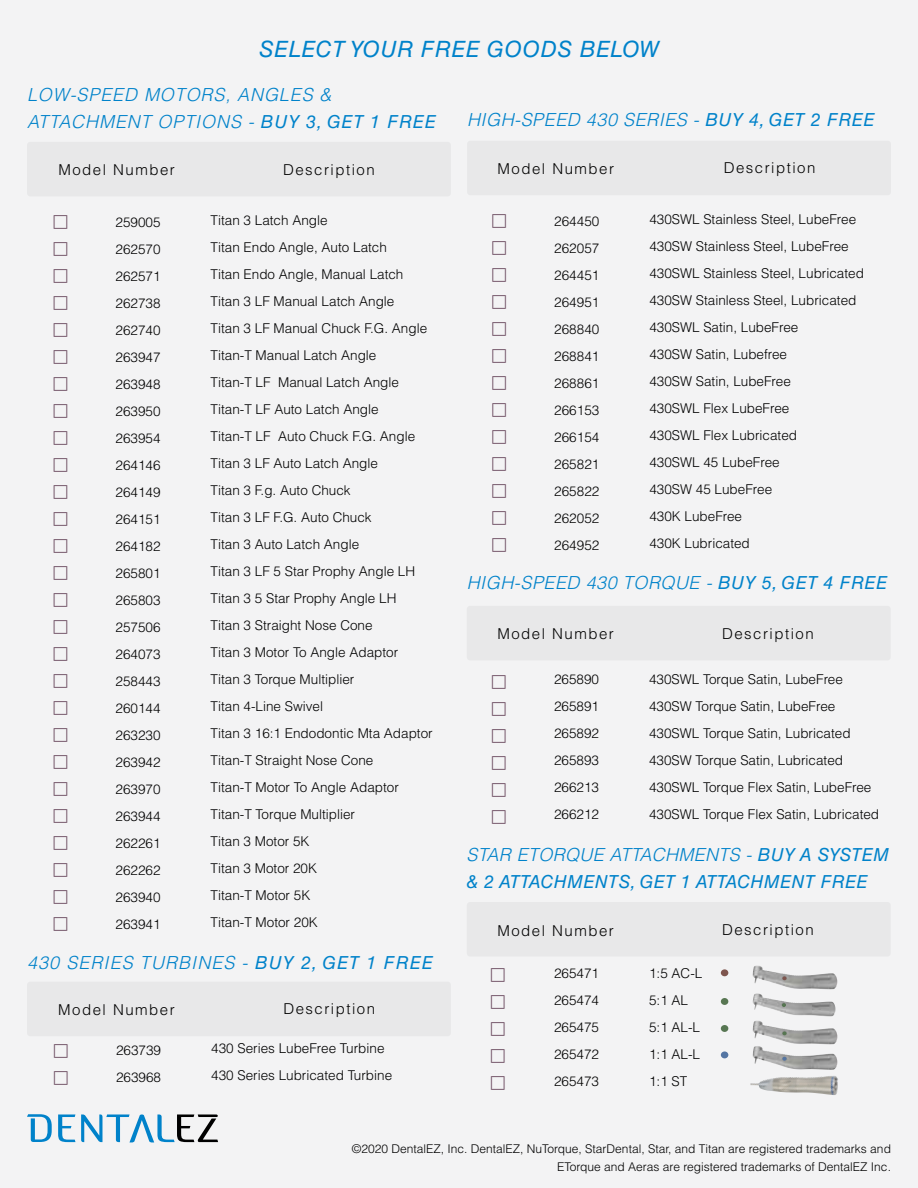
<style>
.page{position:relative;width:918px;height:1188px;background:#f3f3f4}
.page>*{position:absolute;margin:0;border:0;box-sizing:border-box;transform-origin:0 0}
.t1{font:italic 22.5px "Helvetica LT Std";letter-spacing:.02em;color:#0082ca}
.t2{font:italic 300 18px/27px "Helvetica LT Std";letter-spacing:.05em;color:#0082ca}
.t3{font:italic 300 18px "Helvetica LT Std";letter-spacing:.03em;color:#0082ca}
.t4{font:italic 18px/27px "Helvetica LT Std";letter-spacing:.02em;color:#0082ca}
.t5{font:300 15px "Helvetica LT Std";letter-spacing:.1em;color:#000}
.t6{font:300 13.5px/27px "Helvetica LT Std";color:#000}
.t7{font:300 12px/18px "Helvetica LT Std";color:#000;text-align:right}
.s1{font-weight:400}
.s2{font-weight:300}
</style>
<div class="page">
<div style="left:27px;top:142px;width:424px;height:54px;background:#e8e8e9;border-radius:3px"></div>
<div style="left:467px;top:606px;width:424px;height:54px;background:#e8e8e9;border-radius:3px"></div>
<div style="left:467px;top:902px;width:424px;height:55px;background:#e8e8e9;border-radius:3px"></div>
<div style="left:467px;top:141px;width:424px;height:54px;background:#e8e8e9;border-radius:3px"></div>
<div style="left:27px;top:982px;width:424px;height:54px;background:#e8e8e9;border-radius:3px"></div>
<svg style="left:58px;top:1114px;width:17px;height:28px"></svg>
<svg style="left:27px;top:1114px;width:25px;height:28px"></svg>
<svg style="left:81px;top:1114px;width:137px;height:28px"></svg>
<img style="left:750px;top:1076px;width:88px;height:19px">
<img style="left:753px;top:966px;width:84px;height:23px">
<svg style="left:782px;top:976px;width:5px;height:4px"></svg>
<img style="left:753px;top:1021px;width:84px;height:23px">
<svg style="left:782px;top:1031px;width:5px;height:4px"></svg>
<img style="left:753px;top:1046px;width:84px;height:24px">
<svg style="left:782px;top:1057px;width:5px;height:4px"></svg>
<img style="left:753px;top:994px;width:55px;height:21px">
<svg style="left:782px;top:1003px;width:4px;height:4px"></svg>
<div style="left:721px;top:969px;width:7px;height:7px;background:#7e554e;border-radius:50%"></div>
<div style="left:721px;top:998px;width:7px;height:7px;background:#577652;border-radius:50%"></div>
<div style="left:721px;top:1025px;width:7px;height:7px;background:#577652;border-radius:50%"></div>
<div style="left:721px;top:1051px;width:7px;height:7px;background:#5475a3;border-radius:50%"></div>
<h1 class="t1" style="left:259px;top:36px;width:402px">SELECT YOUR FREE GOODS BELOW</h1>
<h2 class="t2" style="left:27px;top:82px;width:410px">LOW-SPEED MOTORS, ANGLES &amp;<br>ATTACHMENT OPTIONS - <span class="s1">BUY 3, GET 1 FREE</span></h2>
<h2 class="t3" style="left:467px;top:108px;width:409px">HIGH-SPEED 430 SERIES - <span class="s1">BUY 4, GET 2 FREE</span></h2>
<p class="t5" style="left:58px;top:161px;width:118px">Model Number</p>
<p class="t5" style="left:724px;top:159px;width:93px">Description</p>
<p class="t5" style="left:498px;top:160px;width:118px">Model Number</p>
<p class="t5" style="left:283px;top:160px;width:93px">Description</p>
<p class="t6" style="left:116px;top:209px;width:47px;text-align:justify">259005<br>262570<br>262571<br>262738<br>262740<br>263947<br>263948<br>263950<br>263954<br>264146<br>264149<br>264151<br>264182<br>265801<br>265803<br>257506<br>264073<br>258443<br>260144<br>263230<br>263942<br>263970<br>263944<br>262261<br>262262<br>263940<br>263941</p>
<p class="t6" style="left:211px;top:207px;width:224px">Titan 3 Latch Angle<br>Titan Endo Angle, Auto Latch<br>Titan Endo Angle, Manual Latch<br>Titan 3 LF Manual Latch Angle<br>Titan 3 LF Manual Chuck F.G. Angle<br>Titan-T Manual Latch Angle<br>Titan-T LF Manual Latch Angle<br>Titan-T LF Auto Latch Angle<br>Titan-T LF Auto Chuck F.G. Angle<br>Titan 3 LF Auto Latch Angle<br>Titan 3 F.g. Auto Chuck<br>Titan 3 LF F.G. Auto Chuck<br>Titan 3 Auto Latch Angle<br>Titan 3 LF 5 Star Prophy Angle LH<br>Titan 3 5 Star Prophy Angle LH<br>Titan 3 Straight Nose Cone<br>Titan 3 Motor To Angle Adaptor<br>Titan 3 Torque Multiplier<br>Titan 4-Line Swivel<br>Titan 3 16:1 Endodontic Mta Adaptor<br>Titan-T Straight Nose Cone<br>Titan-T Motor To Angle Adaptor<br>Titan-T Torque Multiplier<br>Titan 3 Motor 5K<br>Titan 3 Motor 20K<br>Titan-T Motor 5K<br>Titan-T Motor 20K</p>
<h2 class="t2" style="left:27px;top:949px;width:407px">430 SERIES TURBINES - <span class="s1">BUY 2, GET 1 FREE</span></h2>
<p class="t5" style="left:58px;top:1000px;width:118px">Model Number</p>
<p class="t5" style="left:283px;top:1000px;width:93px">Description</p>
<p class="t6" style="left:116px;top:1037px;width:47px">263739<br>263968</p>
<p class="t6" style="left:211px;top:1035px;width:183px">430 Series LubeFree Turbine<br>430 Series Lubricated Turbine</p>
<p class="t6" style="left:554px;top:208px;width:47px;text-align:justify">264450<br>262057<br>264451<br>264951<br>268840<br>268841<br>268861<br>266153<br>266154<br>265821<br>265822<br>262052<br>264952</p>
<p class="t6" style="left:649px;top:205px;width:216px">430SWL Stainless Steel, LubeFree<br>430SW Stainless Steel, LubeFree<br>430SWL Stainless Steel, Lubricated<br>430SW Stainless Steel, Lubricated<br>430SWL Satin, LubeFree<br>430SW Satin, Lubefree<br>430SW Satin, LubeFree<br>430SWL Flex LubeFree<br>430SWL Flex Lubricated<br>430SWL 45 LubeFree<br>430SW 45 LubeFree<br>430K LubeFree<br>430K Lubricated</p>
<h2 class="t3" style="left:467px;top:572px;width:422px">HIGH-SPEED 430 TORQUE - <span class="s1">BUY 5, GET 4 FREE</span></h2>
<p class="t5" style="left:497px;top:625px;width:118px">Model Number</p>
<p class="t6" style="left:554px;top:666px;width:47px;text-align:justify">265890<br>265891<br>265892<br>265893<br>266213<br>266212</p>
<p class="t5" style="left:722px;top:624px;width:93px">Description</p>
<p class="t6" style="left:649px;top:666px;width:232px">430SWL Torque Satin, LubeFree 430SW Torque Satin, LubeFree 430SWL Torque Satin, Lubricated 430SW Torque Satin, Lubricated 430SWL Torque Flex Satin, LubeFree 430SWL Torque Flex Satin, Lubricated</p>
<h2 class="t4" style="left:467px;top:841px;width:424px"><span class="s2">STAR ETORQUE ATTACHMENTS -</span> BUY A SYSTEM &amp; 2 ATTACHMENTS, GET 1 ATTACHMENT FREE</h2>
<p class="t5" style="left:497px;top:921px;width:118px">Model Number</p>
<p class="t6" style="left:554px;top:960px;width:47px;text-align:justify">265471<br>265474<br>265475<br>265472<br>265473</p>
<p class="t6" style="left:649px;top:960px;width:55px">1:5 AC-L<br>5:1 AL<br>5:1 AL-L<br>1:1 AL-L<br>1:1 ST</p>
<p class="t5" style="left:722px;top:920px;width:93px">Description</p>
<p class="t7" style="left:352px;top:1139px;width:541px">©2020 DentalEZ, Inc. DentalEZ, NuTorque, StarDental, Star, and Titan are registered trademarks and<br>ETorque and Aeras are registered trademarks of DentalEZ Inc.</p>
</div>
